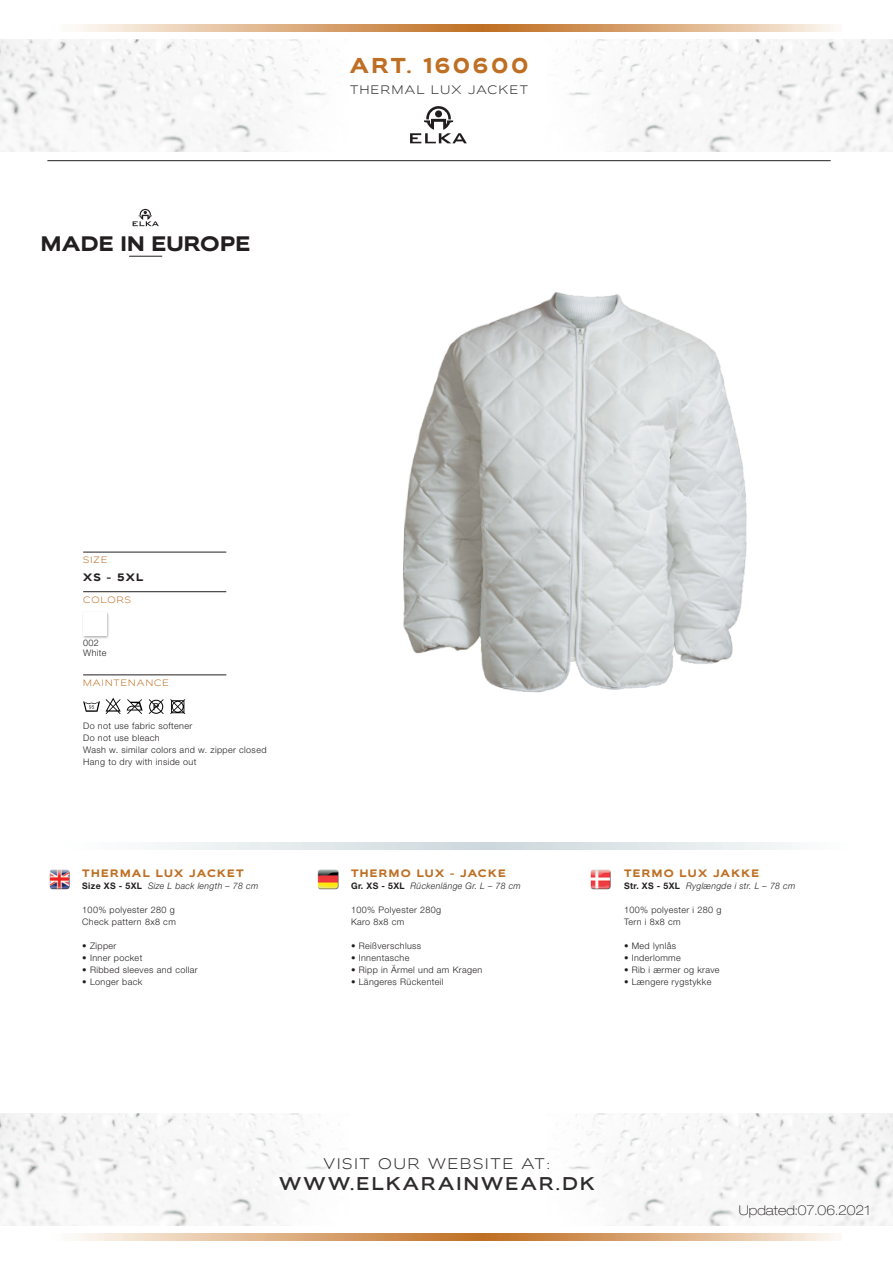
<style>
.page{position:relative;width:893px;height:1263px;background:#fff}
.page>*{position:absolute;margin:0;border:0;box-sizing:border-box;transform-origin:0 0}
.t1{font:700 21px "Biondi Sans Rg";letter-spacing:.125em;color:#be6f23}
.t2{font:700 20.4px "Biondi Sans Rg";letter-spacing:.01em;color:#231f20}
.t3{font:18px "Biondi Sans Rg";letter-spacing:.125em;color:#2e2b2c}
.t4{font:15px "Biondi Sans Lt";letter-spacing:.125em;color:#2e2b2c}
.t5{font:100 expanded 13.5px "Helvetica Neue LT Pro";color:#231f20}
.t6{font:12px "Biondi Sans Lt";letter-spacing:.125em;color:#2e2b2c}
.t7{font:700 10.5px "Biondi Sans Rg";letter-spacing:.125em;color:#be6f23}
.t8{font:700 10.5px "Biondi Sans Rg";color:#231f20}
.t9{font:300 9px "Helvetica Neue LT Pro";letter-spacing:.04em;color:#231f20}
.t10{font:italic 300 9px "Helvetica Neue LT Pro";letter-spacing:.04em;color:#231f20}
.t11{font:9px "Biondi Sans Lt";letter-spacing:.125em;color:#be6f23}
.s1{font-weight:700;font-style:normal}
</style>
<div class="page">
<img style="left:569px;top:1114px;width:324px;height:111px">
<img style="left:0;top:1114px;width:327px;height:111px">
<img style="left:569px;top:40px;width:324px;height:111px">
<img style="left:0;top:40px;width:326px;height:111px">
<hr style="left:47px;top:160px;width:784px;height:1px;background:#231f20">
<svg style="left:410px;top:106px;width:57px;height:37px"></svg>
<svg style="left:73px;top:24px;width:763px;height:8px;background:#ddb085"></svg>
<svg style="left:73px;top:1233px;width:763px;height:8px;background:#ddb085"></svg>
<img style="left:590px;top:869px;width:21px;height:21px">
<img style="left:317px;top:869px;width:22px;height:21px">
<img style="left:49px;top:869px;width:21px;height:21px">
<hr style="left:83px;top:591px;width:143px;height:1px;background:#231f20">
<hr style="left:83px;top:552px;width:143px;height:1px;background:#231f20">
<hr style="left:83px;top:675px;width:143px;height:1px;background:#231f20">
<svg style="left:149px;top:699px;width:15px;height:15px"></svg>
<svg style="left:127px;top:699px;width:16px;height:15px"></svg>
<svg style="left:170px;top:699px;width:15px;height:15px"></svg>
<svg style="left:156px;top:842px;width:636px;height:8px;background:#e0e7e9"></svg>
<svg style="left:83px;top:698px;width:38px;height:16px"></svg>
<div style="left:82px;top:611px;width:28px;height:28px;background:#231f20;opacity:.4"></div>
<svg style="left:83px;top:612px;width:24px;height:24px"></svg>
<img style="left:403px;top:292px;width:344px;height:401px">
<hr style="left:129px;top:256px;width:33px;height:1px;background:#231f20">
<svg style="left:133px;top:209px;width:26px;height:17px"></svg>
<p class="t2" style="left:41px;top:231px;width:211px">MADE IN EUROPE</p>
<p class="t1" style="left:350px;top:53px;width:180px">ART. 160600</p>
<p class="t6" style="left:350px;top:82px;width:179px">THERMAL LUX JACKET</p>
<p class="t11" style="left:83px;top:554px;width:26px">SIZE</p>
<p class="t11" style="left:83px;top:594px;width:49px">COLORS</p>
<p class="t8" style="left:83px;top:571px;width:62px">XS - 5XL</p>
<p class="t9" style="left:83px;top:637px;width:17px">002</p>
<p class="t9" style="left:83px;top:648px;width:25px">White</p>
<p class="t11" style="left:83px;top:677px;width:87px">MAINTENANCE</p>
<p class="t9" style="left:83px;top:720px;width:111px">Do not use fabric softener</p>
<p class="t9" style="left:83px;top:732px;width:78px">Do not use bleach</p>
<p class="t9" style="left:83px;top:744px;width:185px">Wash w. similar colors and w. zipper closed</p>
<p class="t9" style="left:83px;top:756px;width:115px">Hang to dry with inside out</p>
<p class="t7" style="left:82px;top:867px;width:163px">THERMAL LUX JACKET</p>
<p class="t10" style="left:82px;top:881px;width:178px"><span class="s1">Size XS - 5XL</span> Size L back length – 78 cm</p>
<p class="t9" style="left:82px;top:905px;width:94px">100% polyester 280 g</p>
<p class="t9" style="left:82px;top:917px;width:95px">Check pattern 8x8 cm</p>
<p class="t9" style="left:82px;top:941px;width:36px">• Zipper</p>
<p class="t9" style="left:82px;top:953px;width:62px">• Inner pocket</p>
<p class="t9" style="left:82px;top:965px;width:117px">• Ribbed sleeves and collar</p>
<p class="t9" style="left:82px;top:977px;width:62px">• Longer back</p>
<p class="t7" style="left:351px;top:867px;width:156px">THERMO LUX - JACKE</p>
<p class="t10" style="left:351px;top:881px;width:171px"><span class="s1">Gr. XS - 5XL</span> Rückenlänge Gr. L – 78 cm</p>
<p class="t9" style="left:351px;top:905px;width:92px">100% Polyester 280g</p>
<p class="t9" style="left:351px;top:917px;width:55px">Karo 8x8 cm</p>
<p class="t9" style="left:351px;top:941px;width:72px">• Reißverschluss</p>
<p class="t9" style="left:351px;top:953px;width:60px">• Innentasche</p>
<p class="t9" style="left:351px;top:965px;width:133px">• Ripp in Ärmel und am Kragen</p>
<p class="t9" style="left:351px;top:977px;width:94px">• Längeres Rückenteil</p>
<p class="t7" style="left:624px;top:867px;width:136px">TERMO LUX JAKKE</p>
<p class="t10" style="left:624px;top:881px;width:173px"><span class="s1">Str. XS - 5XL</span> Ryglængde i str. L – 78 cm</p>
<p class="t9" style="left:624px;top:905px;width:99px">100% polyester i 280 g</p>
<p class="t9" style="left:624px;top:917px;width:58px">Tern i 8x8 cm</p>
<p class="t9" style="left:624px;top:941px;width:54px">• Med lynlås</p>
<p class="t9" style="left:624px;top:953px;width:58px">• Inderlomme</p>
<p class="t9" style="left:624px;top:965px;width:97px">• Rib i ærmer og krave</p>
<p class="t9" style="left:624px;top:977px;width:89px">• Længere rygstykke</p>
<p class="t4" style="left:323px;top:1155px;width:228px">VISIT OUR WEBSITE AT:</p>
<p class="t3" style="left:279px;top:1173px;width:317px">WWW.ELKARAINWEAR.DK</p>
<p class="t5" style="left:739px;top:1202px;width:133px">Updated:07.06.2021</p>
</div>
